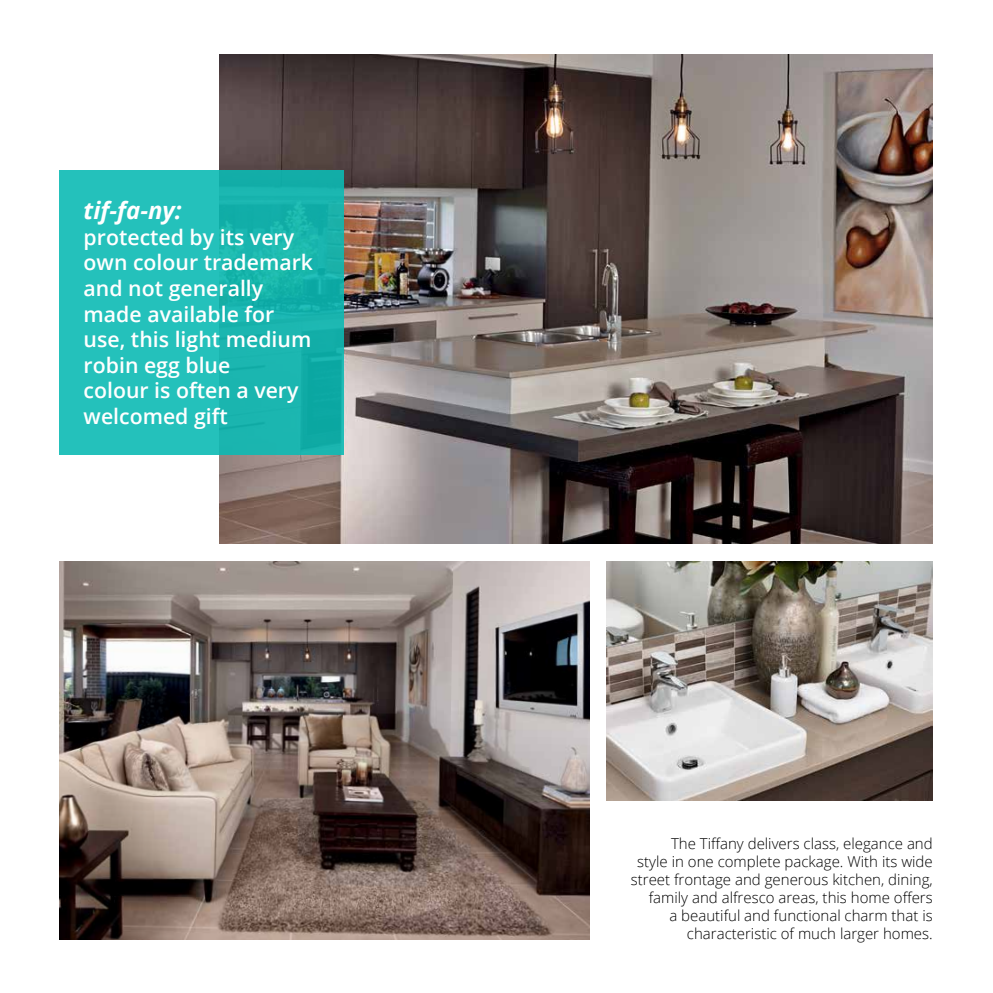
<style>
.page{position:relative;width:993px;height:993px;background:#fff}
.page>*{position:absolute;margin:0;border:0;box-sizing:border-box;transform-origin:0 0}
.t1{font:italic 700 23.88px "Open Sans";color:#fff}
.t2{font:600 21.25px/25.5px "Open Sans";color:#fff}
.t3{font:300 15px/18px "Open Sans";color:#000;text-align:right}
</style>
<div class="page">
<img style="left:220px;top:55px;width:712px;height:488px">
<div style="left:59px;top:170px;width:284px;height:284px;background:linear-gradient(to right,#29c6c0,#14afa9)"></div>
<img style="left:606px;top:561px;width:326px;height:238px">
<img style="left:59px;top:561px;width:530px;height:378px">
<h1 class="t1" style="left:84px;top:194px;width:99px">tif-fa-ny:</h1>
<h2 class="t2" style="left:84px;top:224px;width:231px">protected by its very own colour trademark and not generally made available for use, this light medium robin egg blue<br>colour is often a very welcomed gift</h2>
<p class="t3" style="left:630px;top:834px;width:303px">The Tiffany delivers class, elegance and<br>style in one complete package. With its wide street frontage and generous kitchen, dining, family and alfresco areas, this home offers<br>a beautiful and functional charm that is characteristic of much larger homes.</p>
</div>
